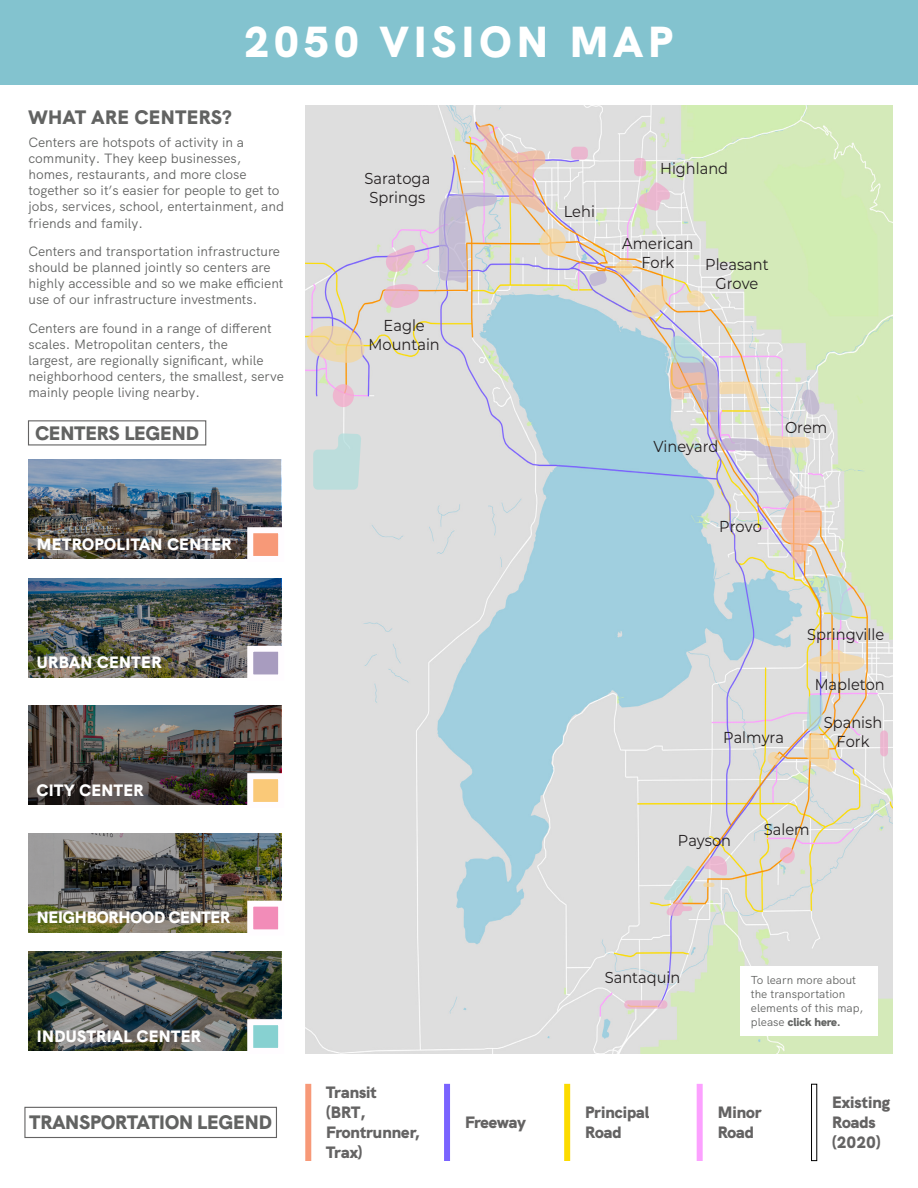
<style>
.page{position:relative;width:918px;height:1188px;background:#fff}
.page>*{position:absolute;margin:0;border:0;box-sizing:border-box;transform-origin:0 0}
.t1{font:900 43.5px "HK Grotesk";letter-spacing:.125em;color:#fff}
.Body{font:900 19.5px "HK Grotesk";color:#626362}
.Body-2{font:900 19.5px "HK Grotesk";letter-spacing:.025em;color:#626362}
.t2{font:900 16.5px/19.8px "HK Grotesk";color:#646363}
.Body-3{font:900 16.5px "HK Grotesk";letter-spacing:.025em;color:#fff}
.Body-4{font:900 16.5px "HK Grotesk";letter-spacing:-.01em;color:#fff}
.t3{font:15.75px/19px "Montserrat";color:#231f20;text-align:center;scale:.92 1}
.Body-5{font:13.5px/16.2px "HK Grotesk";color:#626362}
.Body-6{font:11.55px/13.8px "HK Grotesk";color:#626362}
.s1{font-weight:900}
</style>
<div class="page">
<div style="left:0;top:0;width:918px;height:85px;background:#83c3cf"></div>
<img style="left:305px;top:106px;width:588px;height:948px">
<svg style="left:780px;top:847px;width:15px;height:16px"></svg>
<svg style="left:540px;top:228px;width:26px;height:29px"></svg>
<svg style="left:333px;top:384px;width:21px;height:23px"></svg>
<svg style="left:768px;top:752px;width:12px;height:13px"></svg>
<svg style="left:630px;top:285px;width:38px;height:33px"></svg>
<svg style="left:686px;top:290px;width:19px;height:17px"></svg>
<svg style="left:808px;top:649px;width:57px;height:25px"></svg>
<svg style="left:826px;top:576px;width:27px;height:44px"></svg>
<svg style="left:803px;top:695px;width:33px;height:77px;background:#ddd6be"></svg>
<svg style="left:383px;top:244px;width:32px;height:29px"></svg>
<svg style="left:383px;top:284px;width:36px;height:24px"></svg>
<svg style="left:305px;top:326px;width:60px;height:37px;background:#e7d4b5"></svg>
<svg style="left:313px;top:433px;width:48px;height:57px;background:#c2dddc"></svg>
<div style="left:634px;top:158px;width:12px;height:18px;background:#eab7cf;border-radius:4px"></div>
<div style="left:571px;top:147px;width:17px;height:13px;background:#eab7cf;border-radius:4px"></div>
<svg style="left:589px;top:270px;width:18px;height:17px"></svg>
<svg style="left:616px;top:260px;width:17px;height:15px"></svg>
<div style="left:880px;top:730px;width:8px;height:26px;background:#eab7cf;border-radius:4px"></div>
<svg style="left:703px;top:883px;width:12px;height:4px"></svg>
<svg style="left:704px;top:855px;width:23px;height:21px"></svg>
<svg style="left:664px;top:866px;width:32px;height:50px;background:#d5d2d1"></svg>
<svg style="left:624px;top:1000px;width:43px;height:9px"></svg>
<svg style="left:439px;top:125px;width:107px;height:158px;background:#dacfcb"></svg>
<svg style="left:638px;top:182px;width:32px;height:29px"></svg>
<svg style="left:670px;top:336px;width:153px;height:228px;background:#d5d4d2"></svg>
<img style="left:28px;top:460px;width:253px;height:99px">
<img style="left:28px;top:833px;width:253px;height:99px">
<div style="left:247px;top:901px;width:37px;height:34px;background:#f28cb8;border:6px solid #fffcff"></div>
<img style="left:28px;top:578px;width:253px;height:99px">
<img style="left:28px;top:706px;width:253px;height:99px">
<img style="left:28px;top:952px;width:253px;height:99px">
<div style="left:247px;top:527px;width:37px;height:35px;background:#f79978;border:6px solid #fffcff"></div>
<div style="left:247px;top:646px;width:37px;height:34px;background:#a89cbf;border:6px solid #fffcff"></div>
<div style="left:247px;top:773px;width:37px;height:35px;background:#fac978;border:6px solid #fffcff"></div>
<div style="left:247px;top:1019px;width:37px;height:35px;background:#87d1d1;border:6px solid #fffcff"></div>
<div style="left:305px;top:1084px;width:6px;height:77px;background:#f79978"></div>
<div style="left:444px;top:1084px;width:6px;height:77px;background:#7a63ff"></div>
<div style="left:564px;top:1084px;width:6px;height:77px;background:#fcdb00"></div>
<div style="left:697px;top:1084px;width:6px;height:77px;background:#fca1ff"></div>
<div style="left:811px;top:1084px;width:6px;height:77px;border:1px solid #000"></div>
<div style="left:28px;top:420px;width:178px;height:25px;border:1px solid #646363"></div>
<div style="left:24px;top:1107px;width:253px;height:31px;border:1px solid #646363"></div>
<div style="left:741px;top:966px;width:137px;height:69px;background:#fff"></div>
<p class="t1" style="left:245px;top:8px;width:429px">2050 VISION MAP</p>
<p class="Body-2" style="left:28px;top:102px;width:204px">WHAT ARE CENTERS?</p>
<p class="Body-5" style="left:28px;top:133px;width:257px">Centers are hotspots of activity in a community. They keep businesses, homes, restaurants, and more close together so it’s easier for people to get to jobs, services, school, entertainment, and friends and family.</p>
<p class="Body-5" style="left:28px;top:242px;width:257px">Centers and transportation infrastructure should be planned jointly so centers are highly accessible and so we make efficient use of our infrastructure investments.</p>
<p class="Body-5" style="left:28px;top:319px;width:257px">Centers are found in a range of different scales. Metropolitan centers, the<br>largest, are regionally significant, while neighborhood centers, the smallest, serve mainly people living nearby.</p>
<p class="Body" style="left:35px;top:418px;width:165px">CENTERS LEGEND</p>
<p class="t3" style="left:365px;top:168px;width:73px">Saratoga<br>Springs</p>
<p class="t3" style="left:369px;top:315px;width:79px">Eagle<br>Mountain</p>
<p class="t3" style="left:564px;top:201px;width:35px">Lehi</p>
<p class="t3" style="left:660px;top:158px;width:75px">Highland</p>
<p class="t3" style="left:622px;top:233px;width:79px">American<br>Fork</p>
<p class="t3" style="left:705px;top:254px;width:70px">Pleasant<br>Grove</p>
<p class="t3" style="left:653px;top:436px;width:72px">Vineyard</p>
<p class="t3" style="left:785px;top:418px;width:48px">Orem</p>
<p class="Body-3" style="left:37px;top:531px;width:196px">METROPOLITAN CENTER</p>
<p class="t3" style="left:719px;top:517px;width:48px">Provo</p>
<p class="Body-3" style="left:37px;top:650px;width:126px">URBAN CENTER</p>
<p class="Body-3" style="left:37px;top:777px;width:108px">CITY CENTER</p>
<p class="Body-4" style="left:37px;top:905px;width:195px">NEIGHBORHOOD CENTER</p>
<p class="Body-3" style="left:37px;top:1023px;width:166px">INDUSTRIAL CENTER</p>
<p class="Body" style="left:30px;top:1107px;width:244px">TRANSPORTATION LEGEND</p>
<p class="t2" style="left:326px;top:1081px;width:52px">Transit</p>
<p class="t2" style="left:326px;top:1101px;width:95px">(BRT,<br>Frontrunner,<br>Trax)</p>
<p class="t2" style="left:465px;top:1111px;width:62px">Freeway</p>
<p class="t3" style="left:807px;top:624px;width:85px">Springville</p>
<p class="t3" style="left:815px;top:674px;width:78px">Mapleton</p>
<p class="t3" style="left:824px;top:712px;width:65px">Spanish</p>
<p class="t3" style="left:723px;top:727px;width:68px">Palmyra</p>
<p class="t3" style="left:837px;top:731px;width:37px">Fork</p>
<p class="t3" style="left:678px;top:830px;width:59px">Payson</p>
<p class="t3" style="left:764px;top:819px;width:51px">Salem</p>
<p class="t3" style="left:605px;top:968px;width:84px">Santaquin</p>
<p class="Body-6" style="left:751px;top:972px;width:114px">To learn more about the transportation elements of this map, please <span class="s1">click here.</span></p>
<p class="t2" style="left:585px;top:1101px;width:66px">Principal</p>
<p class="t2" style="left:585px;top:1121px;width:38px">Road</p>
<p class="t2" style="left:718px;top:1101px;width:45px">Minor</p>
<p class="t2" style="left:718px;top:1121px;width:38px">Road</p>
<p class="t2" style="left:832px;top:1091px;width:60px">Existing</p>
<p class="t2" style="left:832px;top:1111px;width:45px">Roads</p>
<p class="t2" style="left:832px;top:1131px;width:50px">(2020)</p>
</div>
